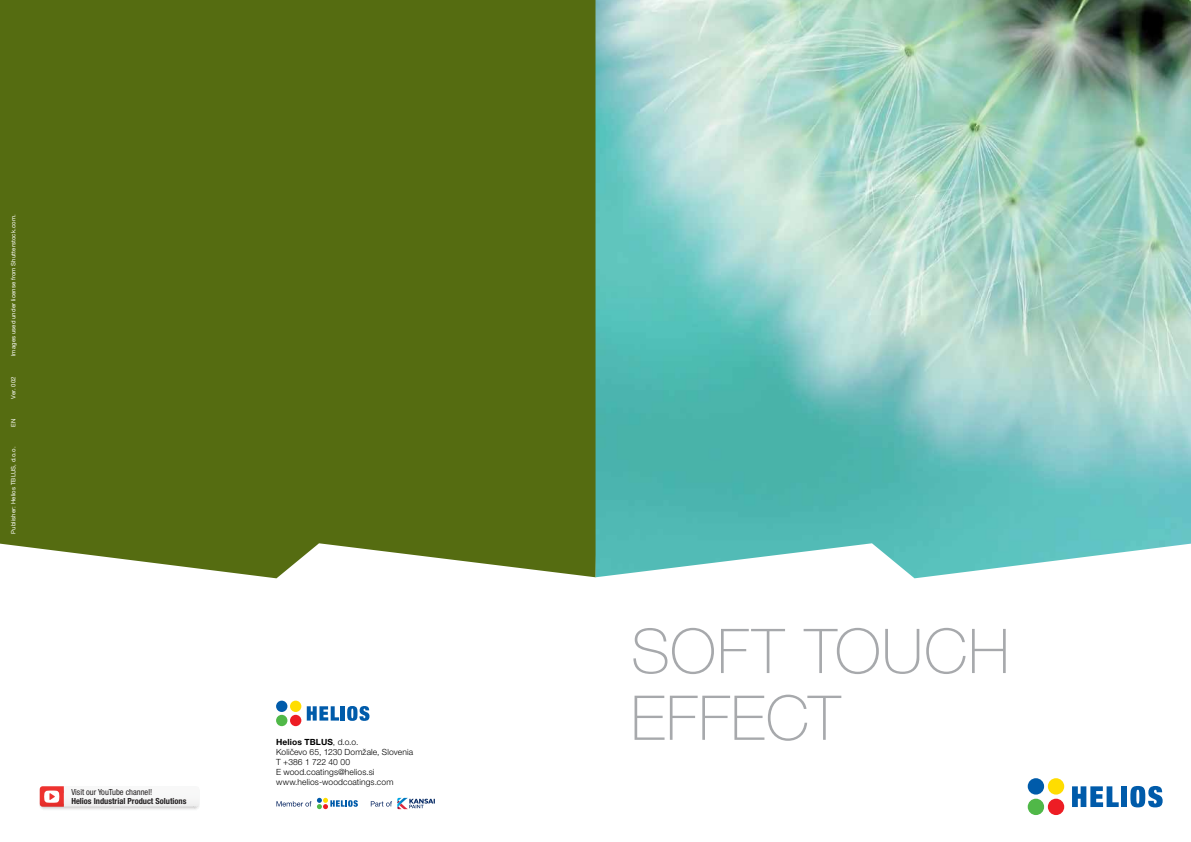
<style>
.page{position:relative;width:1191px;height:842px;background:#fff}
.page>*{position:absolute;margin:0;border:0;box-sizing:border-box;transform-origin:0 0}
.t1{font:100 62px/66.8px "Helvetica Neue Cyr";letter-spacing:.01em;color:#a7a9ac}
.t2{font:300 8.5px/10px "Helvetica Neue LT Pro";letter-spacing:.01em;color:#000}
.t3{font:700 condensed 8.4px "Helvetica Neue LTW1 G";color:#221f20}
.t4{font:condensed 8.4px "Helvetica Neue LTW1 G";color:#221f20}
.t5{font:6px "Helvetica Neue LT Pro";letter-spacing:.025em;color:#fff}
.s1{font-weight:700}
</style>
<div class="page">
<div style="left:0;top:0;width:595px;height:578px;background:#556c11"></div>
<svg style="left:1072px;top:786px;width:46px;height:21px"></svg>
<div style="left:1121px;top:786px;width:6px;height:21px;background:#005baa"></div>
<svg style="left:1130px;top:786px;width:32px;height:21px"></svg>
<div style="left:1047px;top:778px;width:17px;height:16px;background:#fd0;border-radius:50%"></div>
<div style="left:1047px;top:799px;width:17px;height:16px;background:#ed1d24;border-radius:50%"></div>
<div style="left:1027px;top:778px;width:17px;height:16px;background:#005baa;border-radius:50%"></div>
<div style="left:1027px;top:799px;width:17px;height:16px;background:#50b848;border-radius:50%"></div>
<img style="left:595px;top:0;width:596px;height:578px">
<svg style="left:307px;top:706px;width:32px;height:15px"></svg>
<hr style="left:341px;top:706px;width:4px;height:15px;background:#005baa">
<svg style="left:347px;top:706px;width:22px;height:15px"></svg>
<div style="left:290px;top:701px;width:11px;height:11px;background:#fd0;border-radius:50%"></div>
<div style="left:290px;top:715px;width:11px;height:11px;background:#ed1d24;border-radius:50%"></div>
<div style="left:276px;top:701px;width:11px;height:11px;background:#005baa;border-radius:50%"></div>
<div style="left:276px;top:715px;width:11px;height:11px;background:#50b848;border-radius:50%"></div>
<svg style="left:276px;top:801px;width:35px;height:5px"></svg>
<svg style="left:317px;top:798px;width:41px;height:11px"></svg>
<svg style="left:371px;top:798px;width:64px;height:11px"></svg>
<svg style="left:39px;top:786px;width:160px;height:24px"></svg>
<p class="t5" style="left:10px;top:356px;width:143px;rotate:-90deg">Images used under license from Shutterstock.com.</p>
<p class="t5" style="left:10px;top:399px;width:24px;rotate:-90deg">Ver. 002</p>
<p class="t5" style="left:10px;top:427px;width:10px;rotate:-90deg">EN</p>
<p class="t5" style="left:10px;top:534px;width:88px;rotate:-90deg">Publisher: Helios TBLUS, d.o.o.</p>
<p class="t4" style="left:71px;top:787px;width:82px">Visit our YouTube channel!</p>
<p class="t3" style="left:71px;top:796px;width:117px">Helios Industrial Product Solutions</p>
<p class="t2" style="left:276px;top:737px;width:138px"><span class="s1">Helios TBLUS</span>, d.o.o.<br>Količevo 65, 1230 Domžale, Slovenia<br>T +386 1 722 40 00<br>E wood.coatings@helios.si www.helios-woodcoatings.com</p>
<h1 class="t1" style="left:631px;top:618px;width:380px">SOFT TOUCH<br>EFFECT</h1>
</div>
